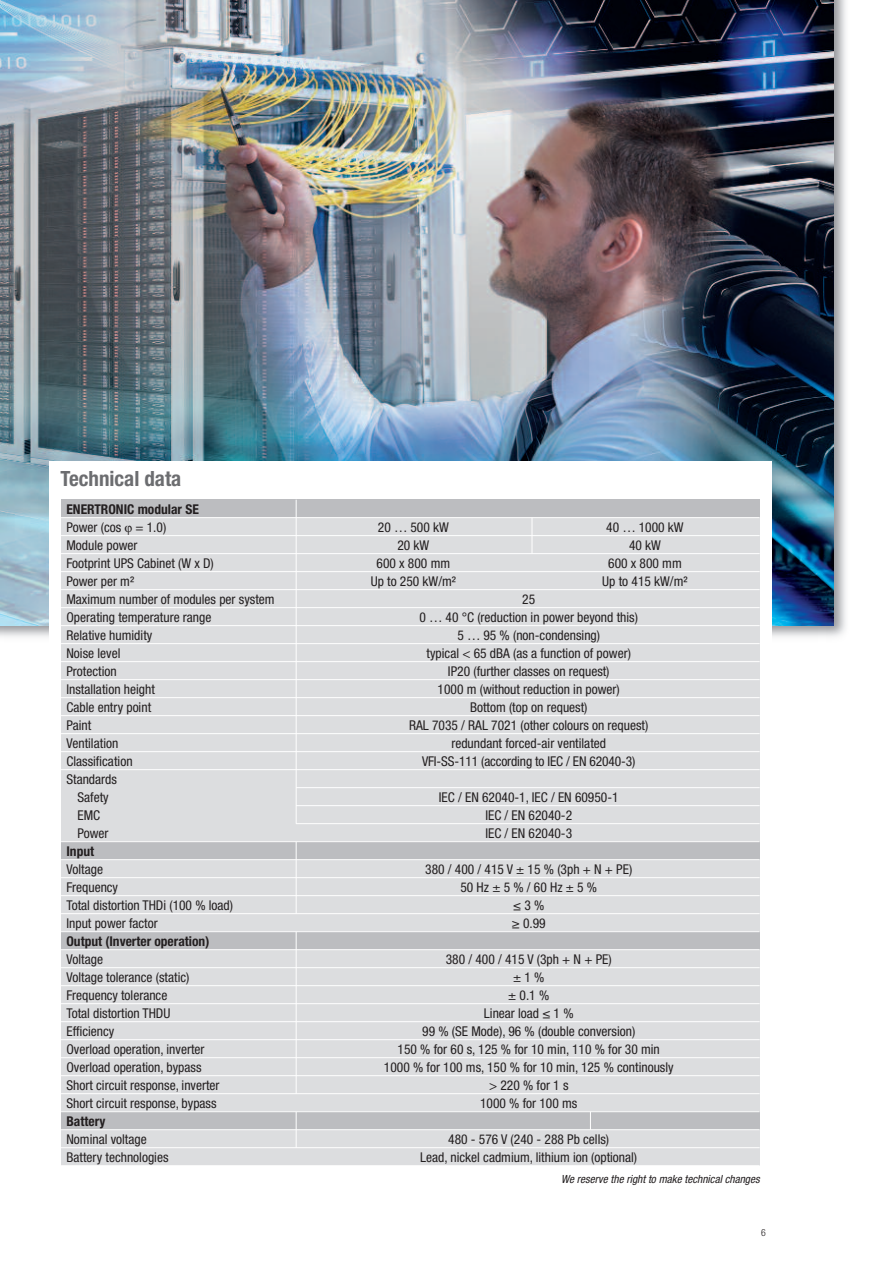
<style>
.page{position:relative;width:893px;height:1263px;background:#fff}
.page>*{position:absolute;margin:0;border:0;box-sizing:border-box;transform-origin:0 0}
.t1{font:700 condensed 21px "Helvetica Neue LT Pro";color:#6c6d70}
.t2{font:condensed 13.5px/18px "Helvetica Neue LT Pro";color:#231f20;text-align:center}
.t3{font:700 condensed 13.5px "Helvetica Neue LT Pro";color:#231f20}
.t4{font:italic condensed 11.25px "Helvetica Neue LT Pro";color:#231f20}
.t5{font:300 condensed 9.75px "Helvetica Neue LT Pro";color:#231f20}
</style>
<div class="page">
<img style="left:826px;top:0;width:20px;height:637px">
<img style="left:818px;top:625px;width:8px;height:12px">
<img style="left:0;top:0;width:833px;height:625px">
<div style="left:49px;top:461px;width:723px;height:745px;background:#fff"></div>
<div style="left:61px;top:500px;width:699px;height:666px;background:#dcdddf"></div>
<div style="left:61px;top:500px;width:699px;height:18px;background:#bcbdc0"></div>
<div style="left:61px;top:842px;width:699px;height:18px;background:#bcbdc0"></div>
<div style="left:61px;top:932px;width:699px;height:18px;background:#bcbdc0"></div>
<div style="left:61px;top:1112px;width:699px;height:18px;background:#bcbdc0"></div>
<hr style="left:296px;top:1112px;width:1px;height:36px;background:#fff">
<hr style="left:296px;top:932px;width:1px;height:162px;background:#fff">
<hr style="left:296px;top:842px;width:1px;height:72px;background:#fff">
<hr style="left:296px;top:500px;width:1px;height:324px;background:#fff">
<hr style="left:532px;top:518px;width:1px;height:36px;background:#fff">
<svg style="left:590px;top:1112px;width:1px;height:17px"></svg>
<hr style="left:61px;top:517px;width:699px;height:1px;background:#fff">
<hr style="left:61px;top:535px;width:699px;height:1px;background:#fff">
<hr style="left:61px;top:553px;width:699px;height:1px;background:#fff">
<hr style="left:61px;top:571px;width:699px;height:1px;background:#fff">
<hr style="left:61px;top:589px;width:699px;height:1px;background:#fff">
<hr style="left:61px;top:607px;width:699px;height:1px;background:#fff">
<hr style="left:61px;top:625px;width:699px;height:1px;background:#fff">
<hr style="left:61px;top:643px;width:699px;height:1px;background:#fff">
<hr style="left:61px;top:661px;width:699px;height:1px;background:#fff">
<hr style="left:61px;top:679px;width:699px;height:1px;background:#fff">
<hr style="left:61px;top:697px;width:699px;height:1px;background:#fff">
<hr style="left:61px;top:715px;width:699px;height:1px;background:#fff">
<hr style="left:61px;top:733px;width:699px;height:1px;background:#fff">
<hr style="left:61px;top:751px;width:699px;height:1px;background:#fff">
<hr style="left:61px;top:769px;width:699px;height:1px;background:#fff">
<hr style="left:296px;top:787px;width:464px;height:1px;background:#fff">
<hr style="left:296px;top:805px;width:464px;height:1px;background:#fff">
<hr style="left:296px;top:823px;width:464px;height:1px;background:#fff">
<hr style="left:61px;top:841px;width:699px;height:1px;background:#fff">
<hr style="left:61px;top:859px;width:699px;height:1px;background:#fff">
<hr style="left:61px;top:877px;width:699px;height:1px;background:#fff">
<hr style="left:61px;top:895px;width:699px;height:1px;background:#fff">
<hr style="left:61px;top:913px;width:699px;height:1px;background:#fff">
<hr style="left:61px;top:931px;width:699px;height:1px;background:#fff">
<hr style="left:61px;top:949px;width:699px;height:1px;background:#fff">
<hr style="left:61px;top:967px;width:699px;height:1px;background:#fff">
<hr style="left:61px;top:985px;width:699px;height:1px;background:#fff">
<hr style="left:61px;top:1003px;width:699px;height:1px;background:#fff">
<hr style="left:61px;top:1021px;width:699px;height:1px;background:#fff">
<hr style="left:61px;top:1039px;width:699px;height:1px;background:#fff">
<hr style="left:61px;top:1057px;width:699px;height:1px;background:#fff">
<hr style="left:61px;top:1075px;width:699px;height:1px;background:#fff">
<hr style="left:61px;top:1093px;width:699px;height:1px;background:#fff">
<hr style="left:61px;top:1111px;width:699px;height:1px;background:#fff">
<hr style="left:61px;top:1129px;width:699px;height:1px;background:#fff">
<hr style="left:61px;top:1147px;width:699px;height:1px;background:#fff">
<hr style="left:61px;top:1165px;width:699px;height:1px;background:#fff">
<h1 class="t1" style="left:61px;top:471px;width:122px">Technical data</h1>
<p class="t3" style="left:66px;top:504px;width:134px">ENERTRONIC modular SE</p>
<p class="t2" style="left:66px;top:519px;width:101px">Power (cos = 1.0)</p>
<p class="t2" style="left:378px;top:519px;width:72px">20 … 500 kW</p>
<p class="t2" style="left:606px;top:519px;width:79px">40 … 1000 kW</p>
<p class="t2" style="left:66px;top:537px;width:73px">Module power</p>
<p class="t2" style="left:397px;top:537px;width:33px">20 kW</p>
<p class="t2" style="left:629px;top:537px;width:33px">40 kW</p>
<p class="t2" style="left:66px;top:555px;width:149px">Footprint UPS Cabinet (W x D)</p>
<p class="t2" style="left:377px;top:555px;width:75px">600 x 800 mm</p>
<p class="t2" style="left:608px;top:555px;width:75px">600 x 800 mm</p>
<p class="t2" style="left:66px;top:573px;width:69px">Power per m²</p>
<p class="t2" style="left:371px;top:573px;width:87px">Up to 250 kW/m²</p>
<p class="t2" style="left:602px;top:573px;width:87px">Up to 415 kW/m²</p>
<p class="t2" style="left:66px;top:591px;width:210px">Maximum number of modules per system</p>
<p class="t2" style="left:522px;top:591px;width:14px">25</p>
<p class="t2" style="left:66px;top:609px;width:146px">Operating temperature range</p>
<p class="t2" style="left:420px;top:609px;width:220px">0 … 40 °C (reduction in power beyond this)</p>
<p class="t2" style="left:66px;top:627px;width:87px">Relative humidity</p>
<p class="t2" style="left:457px;top:627px;width:144px">5 … 95 % (non-condensing)</p>
<p class="t2" style="left:66px;top:645px;width:55px">Noise level</p>
<p class="t2" style="left:427px;top:645px;width:206px">typical &lt; 65 dBA (as a function of power)</p>
<p class="t2" style="left:66px;top:663px;width:52px">Protection</p>
<p class="t2" style="left:448px;top:663px;width:163px">IP20 (further classes on request)</p>
<p class="t2" style="left:66px;top:681px;width:90px">Installation height</p>
<p class="t2" style="left:438px;top:681px;width:184px">1000 m (without reduction in power)</p>
<p class="t2" style="left:66px;top:699px;width:86px">Cable entry point</p>
<p class="t2" style="left:470px;top:699px;width:119px">Bottom (top on request)</p>
<p class="t2" style="left:66px;top:717px;width:26px">Paint</p>
<p class="t2" style="left:409px;top:717px;width:241px">RAL 7035 / RAL 7021 (other colours on request)</p>
<p class="t2" style="left:66px;top:735px;width:53px">Ventilation</p>
<p class="t2" style="left:451px;top:735px;width:156px">redundant forced-air ventilated</p>
<p class="t2" style="left:66px;top:753px;width:68px">Classification</p>
<p class="t2" style="left:422px;top:753px;width:215px">VFI-SS-111 (according to IEC / EN 62040-3)</p>
<p class="t2" style="left:66px;top:771px;width:52px">Standards<br>Safety</p>
<p class="t2" style="left:439px;top:789px;width:181px">IEC / EN 62040-1, IEC / EN 60950-1</p>
<p class="t2" style="left:77px;top:807px;width:24px">EMC</p>
<p class="t2" style="left:485px;top:807px;width:88px">IEC / EN 62040-2</p>
<p class="t2" style="left:77px;top:825px;width:33px">Power</p>
<p class="t2" style="left:485px;top:825px;width:88px">IEC / EN 62040-3</p>
<p class="t3" style="left:66px;top:846px;width:29px">Input</p>
<p class="t2" style="left:66px;top:861px;width:38px">Voltage</p>
<p class="t2" style="left:425px;top:861px;width:208px">380/400/415V±15%(3ph+N+PE)</p>
<p class="t2" style="left:66px;top:879px;width:53px">Frequency</p>
<p class="t2" style="left:460px;top:879px;width:138px">50Hz±5%/60Hz±5%</p>
<p class="t2" style="left:66px;top:897px;width:168px">Total distortion THDi (100 % load)</p>
<p class="t2" style="left:513px;top:897px;width:33px">≤3%</p>
<p class="t2" style="left:66px;top:915px;width:93px">Input power factor</p>
<p class="t2" style="left:512px;top:915px;width:35px">≥ 0.99</p>
<p class="t3" style="left:66px;top:936px;width:144px">Output (Inverter operation)</p>
<p class="t2" style="left:66px;top:951px;width:38px">Voltage</p>
<p class="t2" style="left:446px;top:951px;width:167px">380 / 400 / 415 V (3ph + N + PE)</p>
<p class="t2" style="left:66px;top:969px;width:124px">Voltage tolerance (static)</p>
<p class="t2" style="left:513px;top:969px;width:33px">±1%</p>
<p class="t2" style="left:66px;top:987px;width:102px">Frequency tolerance</p>
<p class="t2" style="left:508px;top:987px;width:43px">± 0.1 %</p>
<p class="t2" style="left:66px;top:1005px;width:105px">Total distortion THDU</p>
<p class="t2" style="left:484px;top:1005px;width:91px">Linear load ≤ 1 %</p>
<p class="t2" style="left:66px;top:1023px;width:49px">Efficiency</p>
<p class="t2" style="left:422px;top:1023px;width:215px">99 % (SE Mode), 96 % (double conversion)</p>
<p class="t2" style="left:66px;top:1041px;width:140px">Overload operation, inverter</p>
<p class="t2" style="left:398px;top:1041px;width:264px">150 % for 60 s, 125 % for 10 min, 110 % for 30 min</p>
<p class="t2" style="left:66px;top:1059px;width:137px">Overload operation, bypass</p>
<p class="t2" style="left:384px;top:1059px;width:291px">1000 % for 100 ms, 150 % for 10 min, 125 % continously</p>
<p class="t2" style="left:66px;top:1077px;width:155px">Short circuit response, inverter</p>
<p class="t2" style="left:489px;top:1077px;width:81px">&gt;220%for1s</p>
<p class="t2" style="left:66px;top:1095px;width:152px">Short circuit response, bypass</p>
<p class="t2" style="left:480px;top:1095px;width:99px">1000 % for 100 ms</p>
<p class="t3" style="left:66px;top:1116px;width:40px">Battery</p>
<p class="t2" style="left:66px;top:1131px;width:82px">Nominal voltage</p>
<p class="t2" style="left:448px;top:1131px;width:162px">480 - 576 V (240 - 288 Pb cells)</p>
<p class="t2" style="left:66px;top:1149px;width:104px">Battery technologies</p>
<p class="t2" style="left:420px;top:1149px;width:218px">Lead, nickel cadmium, lithium ion (optional)</p>
<p class="t4" style="left:561px;top:1175px;width:200px">We reserve the right to make technical changes</p>
<p class="t5" style="left:761px;top:1229px;width:6px">6</p>
</div>
